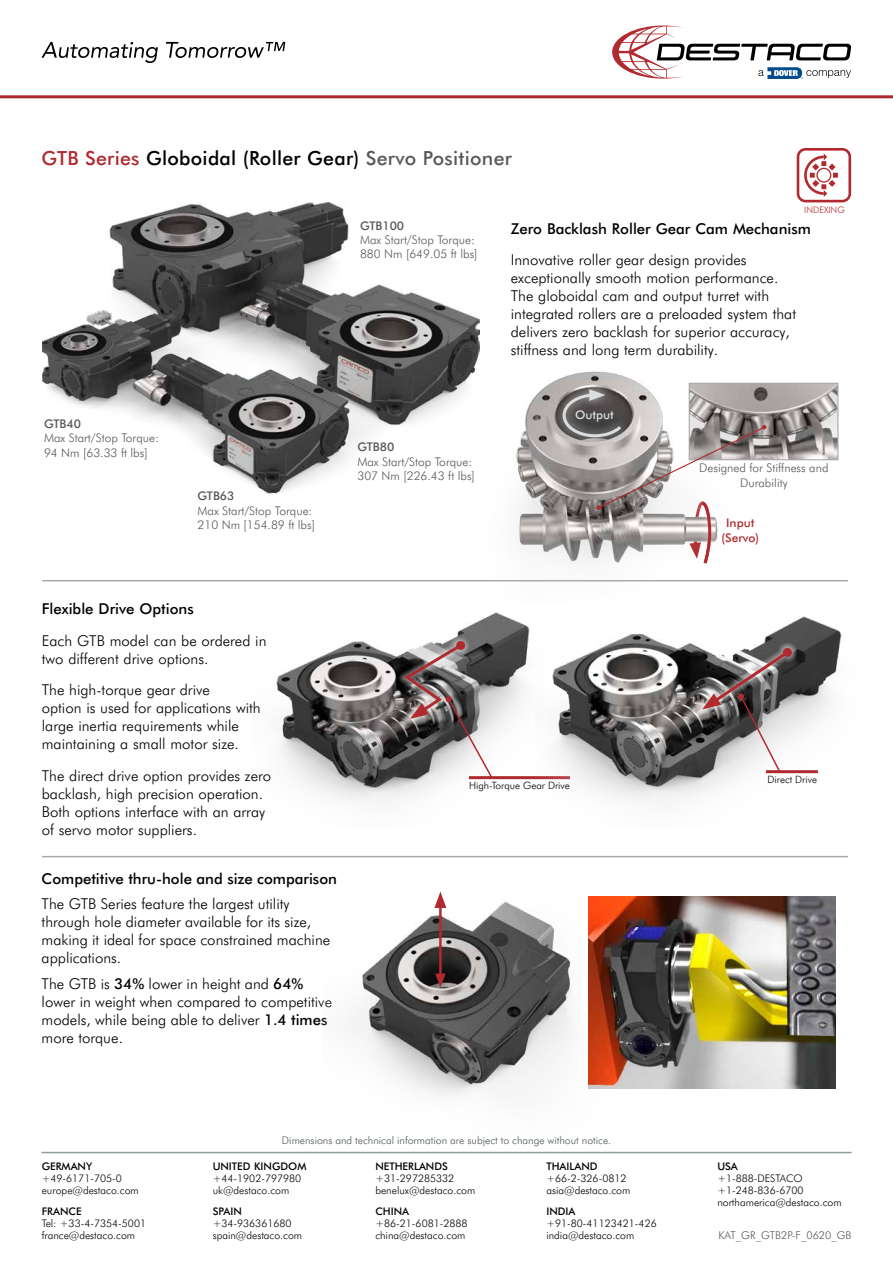
<style>
.page{position:relative;width:893px;height:1263px;background:#fff}
.page>*{position:absolute;margin:0;border:0;box-sizing:border-box;transform-origin:0 0}
.t1{font:500 19.5px "Futura BT";letter-spacing:.015em;color:#000}
.t2{font:300 15px/18px "Futura BT";color:#000}
.t3{font:500 15px "Futura BT";color:#000}
.t4{font:300 12px/14.4px "Futura BT";color:#58595b}
.t5{font:500 12px "Futura BT";color:#58595b}
.t6{font:500 12px/14.4px "Futura BT";color:#b02a2f;text-align:center}
.t7{font:500 12px "Futura BT";color:#dcddde}
.t8{font:300 10.8px "Futura BT";color:#58595b}
.t9{font:300 10.5px/12px "Futura BT";color:#000}
.t10{font:300 10.5px "Futura BT";color:#505858}
.t11{font:500 10.5px "Futura BT";color:#000}
.t12{font:300 10.2px "Futura BT";color:#000}
.t13{font:300 9px "Futura BT";color:#b02a2f}
.s1{color:#b02a2f}
.s2{color:#58595b}
.s3{font-weight:500}
</style>
<div class="page">
<hr style="left:41px;top:1152px;width:810px;height:1px;background:#8e9c9c">
<svg style="left:612px;top:26px;width:239px;height:53px"></svg>
<hr style="left:0;top:95px;width:893px;height:3px;background:#b02a2f">
<svg style="left:41px;top:42px;width:117px;height:21px"></svg>
<svg style="left:166px;top:42px;width:119px;height:16px"></svg>
<img style="left:351px;top:896px;width:265px;height:200px">
<img style="left:589px;top:896px;width:247px;height:192px">
<hr style="left:439px;top:902px;width:3px;height:76px;background:#b02a2f">
<svg style="left:435px;top:973px;width:11px;height:15px"></svg>
<svg style="left:434px;top:891px;width:12px;height:17px"></svg>
<img style="left:485px;top:371px;width:257px;height:211px">
<div style="left:553px;top:380px;width:76px;height:67px;background:#fff;opacity:.75"></div>
<div style="left:693px;top:493px;width:27px;height:79px;background:#fff"></div>
<img style="left:276px;top:611px;width:260px;height:191px">
<svg style="left:380px;top:617px;width:114px;height:162px"></svg>
<hr style="left:469px;top:776px;width:101px;height:3px;background:#b02a2f">
<img style="left:536px;top:616px;width:306px;height:185px">
<div style="left:696px;top:642px;width:101px;height:73px;background:#fff;opacity:.6"></div>
<svg style="left:702px;top:648px;width:90px;height:125px"></svg>
<hr style="left:766px;top:770px;width:52px;height:3px;background:#b02a2f">
<img style="left:691px;top:385px;width:145px;height:73px">
<div style="left:689px;top:383px;width:149px;height:77px;border:1px solid #a7a9ac"></div>
<hr style="left:42px;top:580px;width:806px;height:1px;background:#a7a9ac">
<hr style="left:42px;top:856px;width:806px;height:1px;background:#a7a9ac">
<svg style="left:561px;top:389px;width:205px;height:178px"></svg>
<img style="left:42px;top:202px;width:438px;height:291px">
<svg style="left:797px;top:148px;width:54px;height:54px"></svg>
<h1 class="t1" style="left:42px;top:146px;width:472px"><span class="s1">GTB Series</span> Globoidal (Roller Gear) <span class="s2">Servo Positioner</span></h1>
<p class="t13" style="left:804px;top:205px;width:42px">INDEXING</p>
<p class="t5" style="left:44px;top:416px;width:38px">GTB40</p>
<p class="t4" style="left:44px;top:431px;width:116px">Max Start/Stop Torque:<br>94 Nm [63.33 ft lbs]</p>
<p class="t5" style="left:198px;top:489px;width:38px">GTB63</p>
<p class="t4" style="left:198px;top:503px;width:119px">Max Start/Stop Torque:<br>210 Nm [154.89 ft lbs]</p>
<p class="t5" style="left:360px;top:218px;width:46px">GTB100</p>
<p class="t4" style="left:360px;top:232px;width:119px">Max Start/Stop Torque:<br>880 Nm [649.05 ft lbs]</p>
<p class="t5" style="left:357px;top:440px;width:38px">GTB80</p>
<p class="t4" style="left:357px;top:454px;width:119px">Max Start/Stop Torque:<br>307 Nm [226.43 ft lbs]</p>
<p class="t3" style="left:511px;top:219px;width:302px">Zero Backlash Roller Gear Cam Mechanism</p>
<p class="t2" style="left:511px;top:251px;width:287px">Innovative roller gear design provides exceptionally smooth motion performance.<br>The globoidal cam and output turret with integrated rollers are a preloaded system that delivers zero backlash for superior accuracy, stiffness and long term durability.</p>
<p class="t7" style="left:575px;top:407px;width:40px">Output</p>
<p class="t4" style="left:699px;top:461px;width:131px;text-align:center">Designed for Stiffness and<br>Durability</p>
<p class="t6" style="left:721px;top:516px;width:39px">Input (Servo)</p>
<p class="t3" style="left:42px;top:600px;width:154px">Flexible Drive Options</p>
<p class="t2" style="left:42px;top:631px;width:226px">Each GTB model can be ordered in two different drive options.</p>
<p class="t2" style="left:42px;top:681px;width:220px">The high-torque gear drive<br>option is used for applications with large inertia requirements while maintaining a small motor size.</p>
<p class="t2" style="left:42px;top:766px;width:231px">The direct drive option provides zero backlash, high precision operation.<br>Both options interface with an array of servo motor suppliers.</p>
<p class="t3" style="left:42px;top:869px;width:297px">Competitive thru-hole and size comparison</p>
<p class="t2" style="left:42px;top:895px;width:290px">The GTB Series feature the largest utility through hole diameter available for its size, making it ideal for space constrained machine applications.</p>
<p class="t2" style="left:42px;top:974px;width:292px">The GTB is <span class="s3">34%</span> lower in height and <span class="s3">64% </span>lower in weight when compared to competitive models, while being able to deliver <span class="s3">1.4 times </span>more torque.</p>
<p class="t12" style="left:469px;top:779px;width:102px">High-Torque Gear Drive</p>
<p class="t12" style="left:767px;top:773px;width:51px">Direct Drive</p>
<p class="t11" style="left:42px;top:1160px;width:52px">GERMANY</p>
<p class="t9" style="left:42px;top:1172px;width:99px">+49-6171-705-0 europe@destaco.com</p>
<p class="t11" style="left:42px;top:1205px;width:41px">FRANCE</p>
<p class="t9" style="left:42px;top:1217px;width:106px">Tel: +33-4-7354-5001 france@destaco.com</p>
<p class="t10" style="left:282px;top:1134px;width:331px">Dimensions and technical information are subject to change without notice.</p>
<p class="t11" style="left:213px;top:1160px;width:95px">UNITED KINGDOM</p>
<p class="t9" style="left:213px;top:1172px;width:90px">+44-1902-797980 uk@destaco.com</p>
<p class="t11" style="left:213px;top:1205px;width:31px">SPAIN</p>
<p class="t9" style="left:213px;top:1217px;width:91px">+34-936361680 spain@destaco.com</p>
<p class="t11" style="left:375px;top:1160px;width:74px">NETHERLANDS</p>
<p class="t9" style="left:375px;top:1172px;width:101px">+31-297285332 benelux@destaco.com</p>
<p class="t11" style="left:375px;top:1205px;width:35px">CHINA</p>
<p class="t9" style="left:375px;top:1217px;width:94px">+86-21-6081-2888 china@destaco.com</p>
<p class="t11" style="left:546px;top:1160px;width:53px">THAILAND</p>
<p class="t9" style="left:546px;top:1172px;width:86px">+66-2-326-0812 asia@destaco.com</p>
<p class="t11" style="left:717px;top:1160px;width:22px">USA</p>
<p class="t9" style="left:717px;top:1172px;width:126px">+1-888-DESTACO +1-248-836-6700 northamerica@destaco.com</p>
<p class="t11" style="left:546px;top:1205px;width:31px">INDIA</p>
<p class="t9" style="left:546px;top:1217px;width:112px">+91-80-41123421-426 india@destaco.com</p>
<p class="t8" style="left:718px;top:1228px;width:135px">KAT_GR_GTB2P-F_0620_GB</p>
</div>
